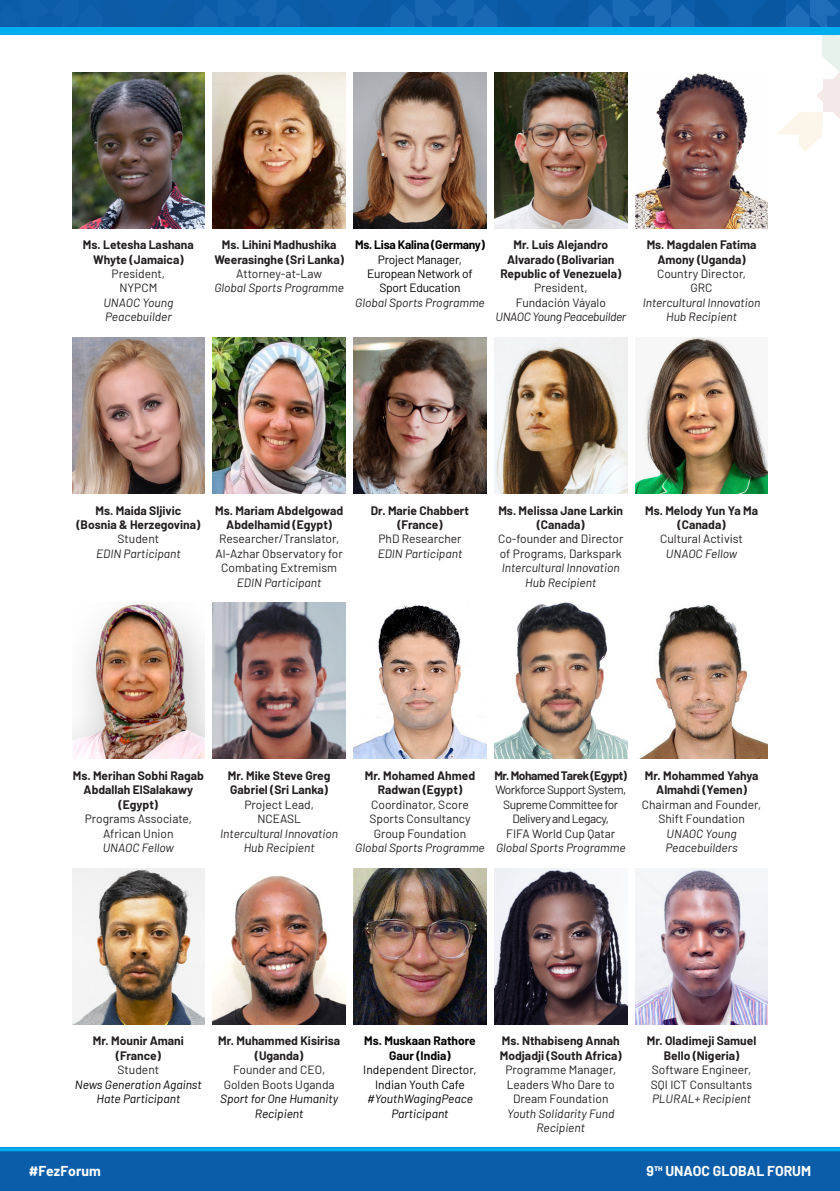
<style>
.page{position:relative;width:840px;height:1191px;background:#fff}
.page>*{position:absolute;margin:0;border:0;box-sizing:border-box;transform-origin:0 0}
.t1{font:700 14px "Barlow";color:#fff}
.t2{font:700 12px/14.4px "Barlow";color:#231f20;text-align:center}
.t3{font:12px/14.4px "Barlow";color:#231f20;text-align:center}
.t4{font:italic 12px/14.4px "Barlow";color:#231f20;text-align:center}
.t5{font:italic 12px/14.4px "Barlow";color:#000;text-align:center}
.t6{font:12px/14.4px "Barlow";letter-spacing:-.04em;color:#231f20;text-align:center}
.t7{font:700 12px/14.4px "Barlow";letter-spacing:-.01em;color:#000;text-align:center}
.t8{font:12px/14.4px "Barlow";letter-spacing:-.02em;color:#000;text-align:center}
.t9{font:12px/14.4px "Barlow";color:#000;text-align:center}
.t10{font:italic 12px "Barlow";letter-spacing:-.03em;color:#231f20}
.t11{font:700 12px "Barlow";letter-spacing:-.04em;color:#231f20}
.s1{font-weight:700}
</style>
<div class="page">
<div style="left:0;top:1147px;width:839px;height:44px;background:#0c5da9"></div>
<svg style="left:0;top:0;width:840px;height:152px"></svg>
<div style="left:0;top:27px;width:839px;height:8px;background:#00aeef"></div>
<svg style="left:0;top:1147px;width:839px;height:4px;background:#00a7e9"></svg>
<img style="left:72px;top:72px;width:132px;height:156px">
<img style="left:635px;top:72px;width:132px;height:156px">
<img style="left:494px;top:72px;width:132px;height:156px">
<img style="left:353px;top:72px;width:133px;height:156px">
<img style="left:213px;top:72px;width:132px;height:156px">
<img style="left:72px;top:868px;width:132px;height:156px">
<img style="left:635px;top:868px;width:132px;height:156px">
<img style="left:494px;top:868px;width:132px;height:156px">
<img style="left:353px;top:868px;width:133px;height:156px">
<img style="left:213px;top:875px;width:132px;height:149px">
<img style="left:72px;top:337px;width:132px;height:156px">
<img style="left:635px;top:337px;width:132px;height:156px">
<img style="left:494px;top:337px;width:132px;height:156px">
<img style="left:353px;top:337px;width:133px;height:156px">
<img style="left:213px;top:337px;width:132px;height:156px">
<img style="left:72px;top:604px;width:132px;height:155px">
<img style="left:639px;top:604px;width:128px;height:155px">
<img style="left:494px;top:603px;width:132px;height:156px">
<img style="left:353px;top:605px;width:133px;height:154px">
<img style="left:213px;top:603px;width:132px;height:156px">
<p class="t2" style="left:83px;top:237px;width:112px">Ms. Letesha Lashana<br>Whyte (Jamaica)</p>
<p class="t3" style="left:111px;top:266px;width:55px">President,</p>
<p class="t3" style="left:119px;top:280px;width:39px">NYPCM</p>
<p class="t4" style="left:103px;top:294px;width:71px;text-align:left">UNAOC Young<br>Peacebuilder</p>
<p class="t2" style="left:214px;top:237px;width:131px">Ms. Lihini Madhushika<br>Weerasinghe (Sri Lanka)</p>
<p class="t3" style="left:236px;top:266px;width:87px">Attorney-at-Law</p>
<p class="t4" style="left:214px;top:280px;width:131px">Global Sports Programme</p>
<p class="t7" style="left:355px;top:237px;width:131px">Ms. Lisa Kalina (Germany)</p>
<p class="t8" style="left:367px;top:251px;width:107px">Project Manager,<br>European Network of<br>Sport Education</p>
<p class="t4" style="left:355px;top:294px;width:131px">Global Sports Programme</p>
<p class="t2" style="left:500px;top:237px;width:122px">Mr. Luis Alejandro<br>Alvarado (Bolivarian<br>Republic of Venezuela)</p>
<p class="t3" style="left:533px;top:280px;width:55px">President,</p>
<p class="t3" style="left:515px;top:294px;width:92px">Fundación Váyalo</p>
<p class="t10" style="left:495px;top:308px;width:132px">UNAOC Young Peacebuilder</p>
<p class="t2" style="left:646px;top:237px;width:111px">Ms. Magdalen Fatima<br>Amony (Uganda)</p>
<p class="t3" style="left:656px;top:266px;width:90px">Country Director,</p>
<p class="t3" style="left:690px;top:280px;width:23px">GRC</p>
<p class="t4" style="left:642px;top:294px;width:119px">Intercultural Innovation<br>Hub Recipient</p>
<p class="t2" style="left:95px;top:502px;width:87px">Ms. Maida Sljivic</p>
<p class="t2" style="left:76px;top:516px;width:125px">(Bosnia &amp; Herzegovina)</p>
<p class="t3" style="left:117px;top:531px;width:43px">Student</p>
<p class="t4" style="left:96px;top:545px;width:86px">EDIN Participant</p>
<p class="t2" style="left:215px;top:502px;width:129px">Ms. Mariam Abdelgowad<br>Abdelhamid (Egypt)</p>
<p class="t3" style="left:215px;top:531px;width:129px">Researcher/Translator,<br>Al-Azhar Observatory for<br>Combating Extremism</p>
<p class="t4" style="left:237px;top:574px;width:86px">EDIN Participant</p>
<p class="t2" style="left:370px;top:502px;width:100px">Dr. Marie Chabbert (France)</p>
<p class="t3" style="left:378px;top:531px;width:84px">PhD Researcher</p>
<p class="t4" style="left:377px;top:545px;width:86px">EDIN Participant</p>
<p class="t2" style="left:498px;top:502px;width:126px">Ms. Melissa Jane Larkin (Canada)</p>
<p class="t3" style="left:498px;top:531px;width:127px;text-align:left">Co-founder and Director of Programs, Darkspark</p>
<p class="t4" style="left:501px;top:560px;width:119px">Intercultural Innovation<br>Hub Recipient</p>
<p class="t2" style="left:644px;top:502px;width:114px">Ms. Melody Yun Ya Ma (Canada)</p>
<p class="t3" style="left:660px;top:531px;width:84px">Cultural Activist</p>
<p class="t4" style="left:665px;top:545px;width:73px">UNAOC Fellow</p>
<p class="t2" style="left:73px;top:767px;width:133px">Ms. Merihan Sobhi Ragab<br>Abdallah ElSalakawy (Egypt)</p>
<p class="t3" style="left:85px;top:811px;width:109px">Programs Associate,<br>African Union</p>
<p class="t4" style="left:103px;top:839px;width:73px">UNAOC Fellow</p>
<p class="t2" style="left:228px;top:767px;width:104px;text-align:left">Mr. Mike Steve Greg<br>Gabriel (Sri Lanka)</p>
<p class="t3" style="left:244px;top:796px;width:71px">Project Lead,</p>
<p class="t3" style="left:257px;top:811px;width:45px">NCEASL</p>
<p class="t4" style="left:220px;top:825px;width:119px">Intercultural Innovation<br>Hub Recipient</p>
<p class="t2" style="left:364px;top:767px;width:112px">Mr. Mohamed Ahmed<br>Radwan (Egypt)</p>
<p class="t3" style="left:369px;top:796px;width:103px">Coordinator, Score<br>Sports Consultancy<br>Group Foundation</p>
<p class="t4" style="left:355px;top:839px;width:131px">Global Sports Programme</p>
<p class="t11" style="left:494px;top:767px;width:134px">Mr. Mohamed Tarek (Egypt)</p>
<p class="t6" style="left:495px;top:782px;width:132px">Workforce Support System,<br>Supreme Committee for<br>Delivery and Legacy,</p>
<p class="t3" style="left:506px;top:825px;width:110px">FIFA World Cup Qatar</p>
<p class="t4" style="left:495px;top:839px;width:131px">Global Sports Programme</p>
<p class="t2" style="left:644px;top:767px;width:115px">Mr. Mohammed Yahya<br>Almahdi (Yemen)</p>
<p class="t3" style="left:641px;top:796px;width:121px">Chairman and Founder,<br>Shift Foundation</p>
<p class="t4" style="left:665px;top:825px;width:74px;text-align:left">UNAOC Young<br>Peacebuilders</p>
<p class="t2" style="left:93px;top:1033px;width:92px">Mr. Mounir Amani (France)</p>
<p class="t3" style="left:117px;top:1061px;width:43px">Student</p>
<p class="t5" style="left:75px;top:1076px;width:128px">News Generation Against<br>Hate Participant</p>
<p class="t2" style="left:218px;top:1033px;width:123px">Mr. Muhammed Kisirisa (Uganda)</p>
<p class="t3" style="left:233px;top:1061px;width:93px">Founder and CEO,</p>
<p class="t3" style="left:223px;top:1076px;width:112px">Golden Boots Uganda</p>
<p class="t5" style="left:220px;top:1090px;width:119px">Sport for One Humanity<br>Recipient</p>
<p class="t7" style="left:364px;top:1033px;width:113px">Ms. Muskaan Rathore<br>Gaur (India)</p>
<p class="t9" style="left:363px;top:1061px;width:115px">Independent Director,<br>Indian Youth Cafe</p>
<p class="t5" style="left:367px;top:1090px;width:107px">#YouthWagingPeace<br>Participant</p>
<p class="t3" style="left:499px;top:1033px;width:123px"><span class="s1">Ms. Nthabiseng Annah<br>Modjadji (South Africa)<br></span>Programme Manager,<br>Leaders Who Dare to<br>Dream Foundation</p>
<p class="t4" style="left:507px;top:1105px;width:109px">Youth Solidarity Fund<br>Recipient</p>
<p class="t2" style="left:646px;top:1033px;width:111px">Mr. Oladimeji Samuel<br>Bello (Nigeria)</p>
<p class="t3" style="left:651px;top:1061px;width:101px">Software Engineer,</p>
<p class="t3" style="left:650px;top:1076px;width:103px">SQI ICT Consultants</p>
<p class="t4" style="left:651px;top:1090px;width:100px">PLURAL+ Recipient</p>
<p class="t1" style="left:29px;top:1160px;width:73px">#FezForum</p>
<p class="t1" style="left:646px;top:1160px;width:166px">9<sup>th</sup> UNAOC GLOBAL FORUM</p>
</div>
